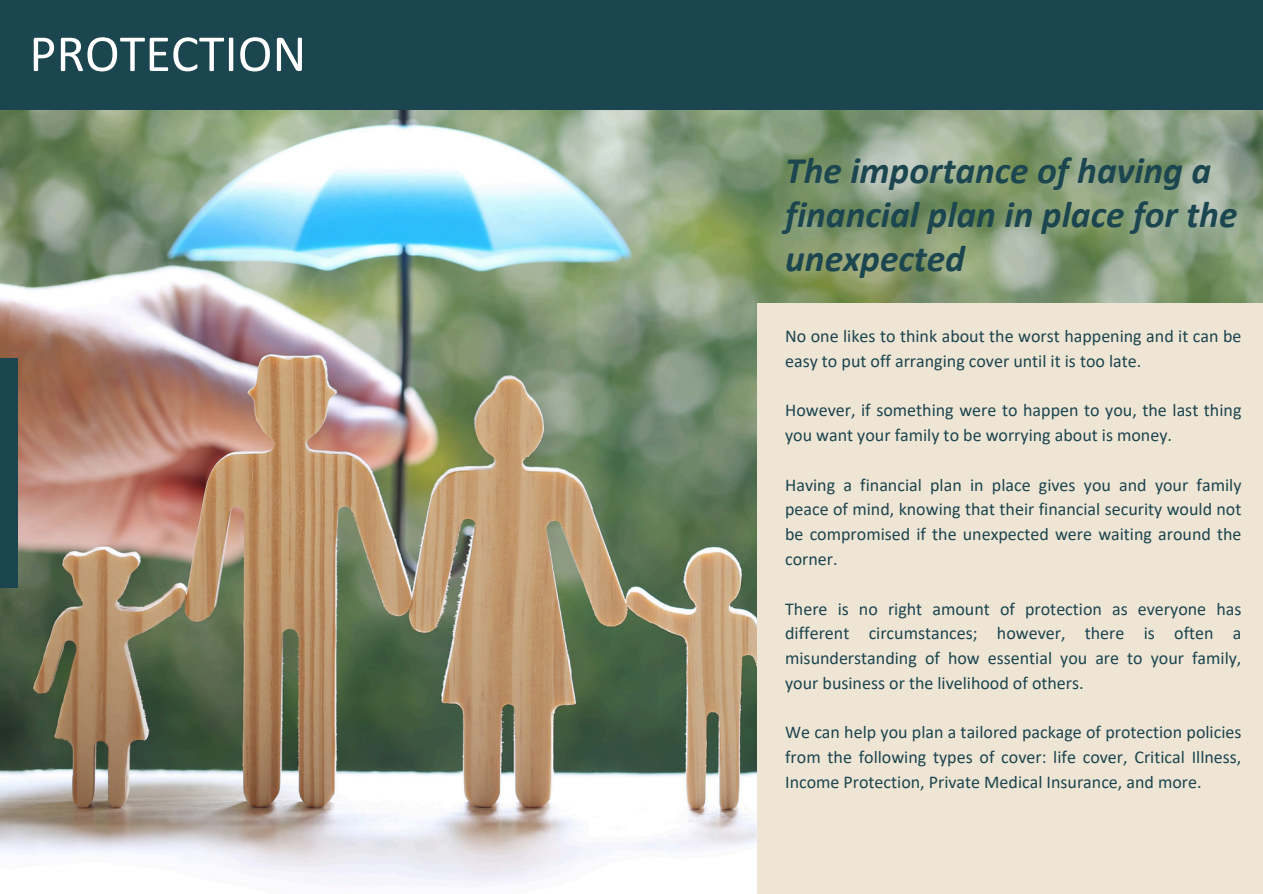
<style>
.page{position:relative;width:1263px;height:894px;background:#fff}
.page>*{position:absolute;margin:0;border:0;box-sizing:border-box;transform-origin:0 0}
.t1{font:52.5px "Calibri";color:#fff}
.t2{font:italic 700 37.5px/43.8px "Calibri";color:#1b454f}
.t3{font:18px/24.8px "Calibri";color:#1b454f;text-align:justify}
</style>
<div class="page">
<img style="left:0;top:110px;width:1263px;height:773px">
<svg style="left:581px;top:113px;width:682px;height:714px;background:#88997a"></svg>
<div style="left:0;top:340px;width:18px;height:229px;background:#945f46"></div>
<div style="left:0;top:0;width:1263px;height:110px;background:#1b454f"></div>
<div style="left:757px;top:303px;width:506px;height:590px;background:#efe5d5"></div>
<div style="left:0;top:358px;width:18px;height:229px;background:#1b454f"></div>
<h1 class="t1" style="left:29px;top:32px;width:278px">PROTECTION</h1>
<p class="t2" style="left:785px;top:152px;width:454px">The importance of having a financial plan in place for the unexpected</p>
<h2 class="t3" style="left:785px;top:325px;width:458px">No one likes to think about the worst happening and it can be easy to put off arranging cover until it is too late.</h2>
<p class="t3" style="left:785px;top:399px;width:458px">However, if something were to happen to you, the last thing you want your family to be worrying about is money.</p>
<p class="t3" style="left:785px;top:473px;width:458px">Having a financial plan in place gives you and your family peace of mind, knowing that their financial security would not be compromised if the unexpected were waiting around the corner.</p>
<p class="t3" style="left:785px;top:597px;width:458px">There is no right amount of protection as everyone has different circumstances; however, there is often a misunderstanding of how essential you are to your family, your business or the livelihood of others.</p>
<p class="t3" style="left:785px;top:721px;width:458px">We can help you plan a tailored package of protection policies from the following types of cover: life cover, Critical Illness, Income Protection, Private Medical Insurance, and more.</p>
</div>
